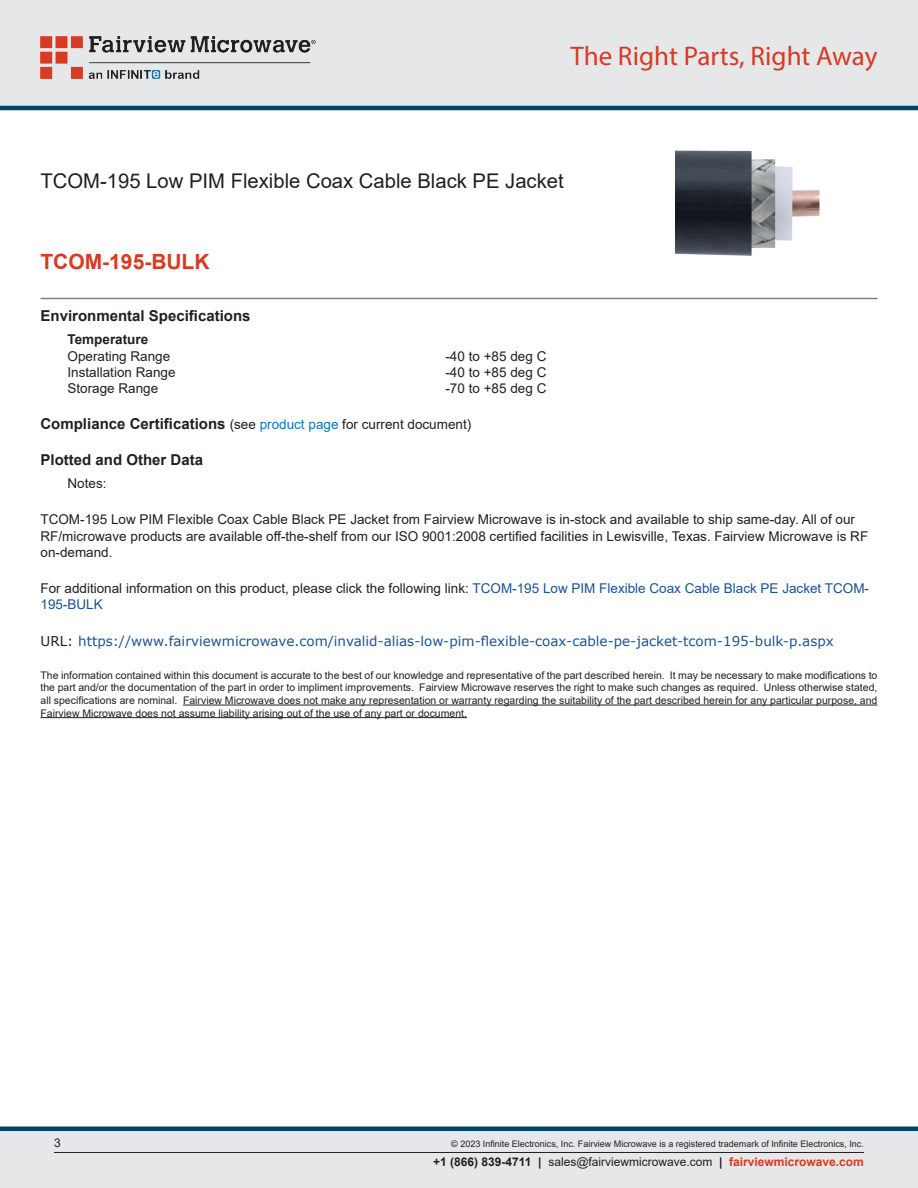
<style>
.page{position:relative;width:918px;height:1188px;background:#fff}
.page>*{position:absolute;margin:0;border:0;box-sizing:border-box;transform-origin:0 0}
.t1{font:27px "Myriad Pro";color:#d83a22}
.Branded_Part_No{font:700 21px "Arial";color:#d83a22}
.Web_Description_Para{font:20.25px "Arial";color:#231f20}
.Head1_for_Compliance{font:700 15px "Arial";color:#231f20}
.Head1{font:700 15px "Arial";color:#231f20}
.Web_Description_Para-2{font:13.5px/16.2px "Arial";color:#231f20}
.URL_para{font:13.5px "Verdana";color:#1a5392}
.Specs_Para{font:13.5px "Arial";color:#231f20}
.Head2_after_Head1{font:700 13.5px "Arial";color:#231f20}
.Specs_Notes_Para{font:13.5px "Arial";color:#231f20}
.t2{font:12px "Arial";color:#231f20}
.t3{font:10.5px/12.6px "Arial";color:#231f20;text-align:justify}
.Copyright_disclaimer{font:9px "Arial";color:#231f20}
.s1{font-weight:400;font-size:13.5px}
.s2{font-weight:400;font-size:13.5px;color:#0c77be}
.s3{color:#1a5392}
.s4{color:#231f20}
.s5{font-weight:700}
.s6{font-weight:700;color:#d83a22}
</style>
<div class="page">
<div style="left:0;top:1131px;width:918px;height:57px;background:#e6e7e9"></div>
<div style="left:0;top:1126px;width:918px;height:5px;background:#004268"></div>
<div style="left:0;top:0;width:918px;height:108px;background:#e6e7e9"></div>
<hr style="left:0;top:106px;width:918px;height:4px;background:#004268">
<img style="left:40px;top:36px;width:276px;height:42px">
<hr style="left:54px;top:1152px;width:810px;height:1px;background:#231f20">
<hr style="left:40px;top:298px;width:838px;height:1px;background:#808285">
<img style="left:676px;top:150px;width:144px;height:106px">
<hr style="left:183px;top:705px;width:694px;height:1px;background:#231f20">
<hr style="left:40px;top:717px;width:427px;height:1px;background:#231f20">
<h1 class="t1" style="left:571px;top:39px;width:308px">The Right Parts, Right Away</h1>
<h1 class="Web_Description_Para" style="left:40px;top:167px;width:525px">TCOM-195 Low PIM Flexible Coax Cable Black PE Jacket</h1>
<p class="Branded_Part_No" style="left:40px;top:247px;width:171px">TCOM-195-BULK</p>
<p class="Head1" style="left:40px;top:306px;width:212px">Environmental Specifications</p>
<p class="Head2_after_Head1" style="left:68px;top:330px;width:82px">Temperature</p>
<p class="Specs_Para" style="left:68px;top:347px;width:104px">Operating Range</p>
<p class="Specs_Para" style="left:446px;top:347px;width:102px">-40 to +85 deg C</p>
<p class="Specs_Para" style="left:68px;top:363px;width:110px">Installation Range</p>
<p class="Specs_Para" style="left:446px;top:363px;width:102px">-40 to +85 deg C</p>
<p class="Specs_Para" style="left:68px;top:379px;width:92px">Storage Range</p>
<p class="Specs_Para" style="left:446px;top:379px;width:102px">-70 to +85 deg C</p>
<p class="Head1_for_Compliance" style="left:40px;top:413px;width:432px">Compliance Certifications <span class="s1">(see</span> <span class="s2">product page</span> <span class="s1">for current document)</span></p>
<p class="Head1_for_Compliance" style="left:40px;top:449px;width:164px">Plotted and Other Data</p>
<p class="Specs_Notes_Para" style="left:68px;top:474px;width:41px">Notes:</p>
<h1 class="Web_Description_Para-2" style="left:40px;top:511px;width:829px">TCOM-195 Low PIM Flexible Coax Cable Black PE Jacket from Fairview Microwave is in-stock and available to ship same-day. All of our<br>RF/microwave products are available off-the-shelf from our ISO 9001:2008 certified facilities in Lewisville, Texas. Fairview Microwave is RF on-demand.</h1>
<h1 class="Web_Description_Para-2" style="left:40px;top:580px;width:830px">For additional information on this product, please click the following link: <span class="s3">TCOM-195 Low PIM Flexible Coax Cable Black PE Jacket TCOM-<br>195-BULK</span></h1>
<p class="URL_para" style="left:40px;top:632px;width:795px"><span class="s4">URL:</span> https://www.fairviewmicrowave.com/invalid-alias-low-pim-flexible-coax-cable-pe-jacket-tcom-195-bulk-p.aspx</p>
<p class="t3" style="left:40px;top:669px;width:838px">The information contained within this document is accurate to the best of our knowledge and representative of the part described herein. It may be necessary to make modifications to the part and/or the documentation of the part in order to impliment improvements. Fairview Microwave reserves the right to make such changes as required. Unless otherwise stated, all specifications are nominal. Fairview Microwave does not make any representation or warranty regarding the suitability of the part described herein for any particular purpose, and Fairview Microwave does not assume liability arising out of the use of any part or document.</p>
<p class="t2" style="left:54px;top:1135px;width:8px">3</p>
<p class="Copyright_disclaimer" style="left:451px;top:1138px;width:414px">© 2023 Infinite Electronics, Inc. Fairview Microwave is a registered trademark of Infinite Electronics, Inc.</p>
<p class="t2" style="left:433px;top:1153px;width:432px"><span class="s5">+1 (866) 839-4711 |</span> sales@fairviewmicrowave.com <span class="s5">|</span> <span class="s6">fairviewmicrowave.com</span></p>
</div>
